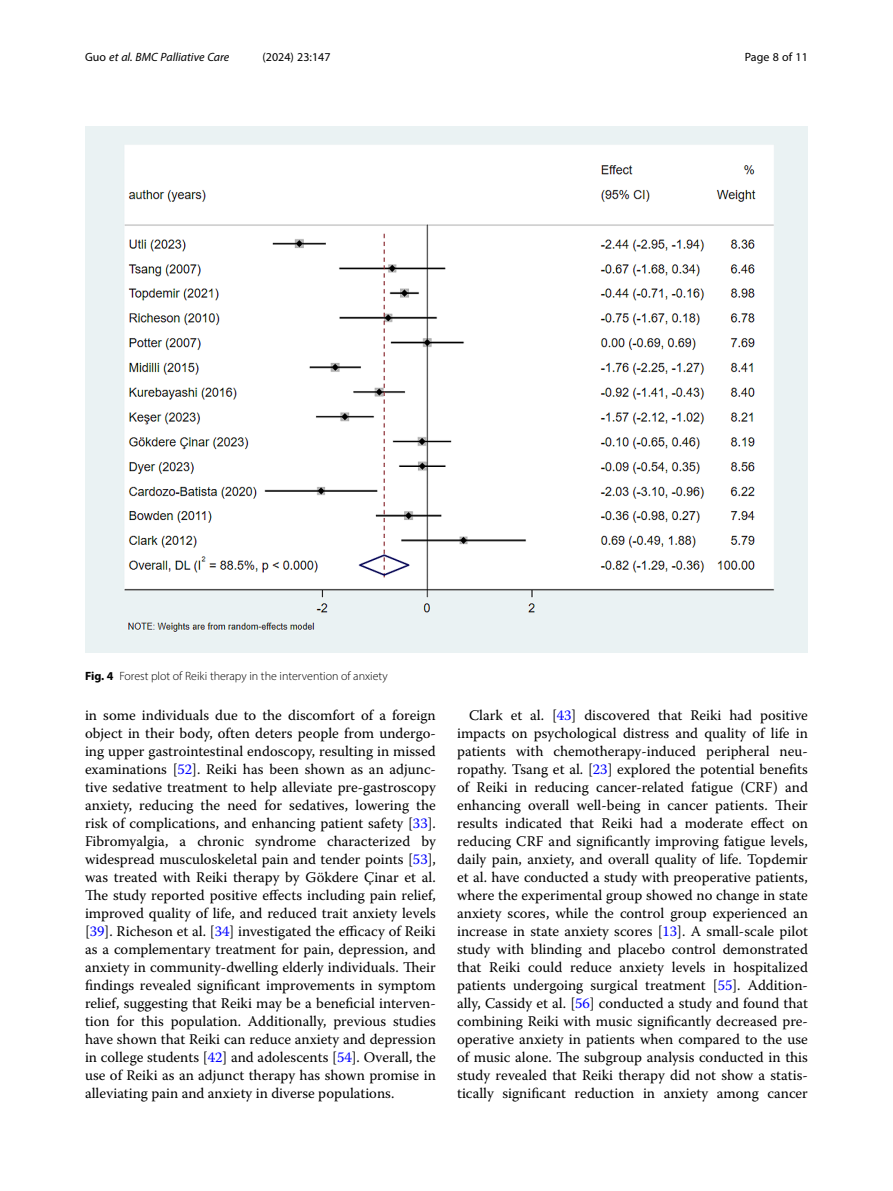
<style>
.page{position:relative;width:893px;height:1191px;background:#fff}
.page>*{position:absolute;margin:0;border:0;box-sizing:border-box;transform-origin:0 0}
.Body_Text{font:14.7px/18px "Warnock Pro";color:#000;text-align:justify}
.Body_Text_Indent{font:14.7px/18px "Warnock Pro";color:#000;text-align:justify}
.Figure_Caption{font:300 12px "Myriad Pro";color:#000}
.t1{font:italic 12px "Myriad Pro";color:#000}
.t2{font:12px "Myriad Pro";color:#000}
.s1{font-style:normal}
.s2{font-weight:700}
.s3{color:#00f}
</style>
<div class="page">
<img style="left:85px;top:126px;width:723px;height:526px">
<p class="t1" style="left:85px;top:50px;width:146px"><span class="s1">Guo</span> et al. BMC Palliative Care</p>
<p class="t2" style="left:262px;top:50px;width:70px">(2024) 23:147</p>
<p class="t2" style="left:745px;top:50px;width:65px">Page 8 of 11</p>
<p class="Figure_Caption" style="left:85px;top:668px;width:304px"><span class="s2">Fig. 4</span> Forest plot of Reiki therapy in the intervention of anxiety</p>
<p class="Body_Text" style="left:85px;top:706px;width:352px">in some individuals due to the discomfort of a foreign object in their body, often deters people from undergo&shy;ing upper gastrointestinal endoscopy, resulting in missed examinations [<span class="s3">52</span>]. Reiki has been shown as an adjunc&shy;tive sedative treatment to help alleviate pre-gastroscopy anxiety, reducing the need for sedatives, lowering the risk of complications, and enhancing patient safety [<span class="s3">33</span>].<br>Fibromyalgia, a chronic syndrome characterized by widespread musculoskeletal pain and tender points [<span class="s3">53</span>], was treated with Reiki therapy by Gökdere Çinar et al.<br>The study reported positive effects including pain relief, improved quality of life, and reduced trait anxiety levels [<span class="s3">39</span>]. Richeson et al. [<span class="s3">34</span>] investigated the efficacy of Reiki as a complementary treatment for pain, depression, and anxiety in community-dwelling elderly individuals. Their findings revealed significant improvements in symptom relief, suggesting that Reiki may be a beneficial interven&shy;tion for this population. Additionally, previous studies have shown that Reiki can reduce anxiety and depression in college students [<span class="s3">42</span>] and adolescents [<span class="s3">54</span>]. Overall, the use of Reiki as an adjunct therapy has shown promise in alleviating pain and anxiety in diverse populations.</p>
<p class="Body_Text_Indent" style="left:457px;top:706px;width:352px;text-indent:12px">Clark et al. [<span class="s3">43</span>] discovered that Reiki had positive impacts on psychological distress and quality of life in patients with chemotherapy-induced peripheral neu&shy;ropathy. Tsang et al. [<span class="s3">23</span>] explored the potential benefits of Reiki in reducing cancer-related fatigue (CRF) and enhancing overall well-being in cancer patients. Their results indicated that Reiki had a moderate effect on reducing CRF and significantly improving fatigue levels, daily pain, anxiety, and overall quality of life. Topdemir et al. have conducted a study with preoperative patients, where the experimental group showed no change in state anxiety scores, while the control group experienced an increase in state anxiety scores [<span class="s3">13</span>]. A small-scale pilot study with blinding and placebo control demonstrated that Reiki could reduce anxiety levels in hospitalized patients undergoing surgical treatment [<span class="s3">55</span>]. Addition&shy;ally, Cassidy et al. [<span class="s3">56</span>] conducted a study and found that combining Reiki with music significantly decreased pre&shy;operative anxiety in patients when compared to the use of music alone. The subgroup analysis conducted in this study revealed that Reiki therapy did not show a statis&shy;tically significant reduction in anxiety among cancer</p>
</div>
